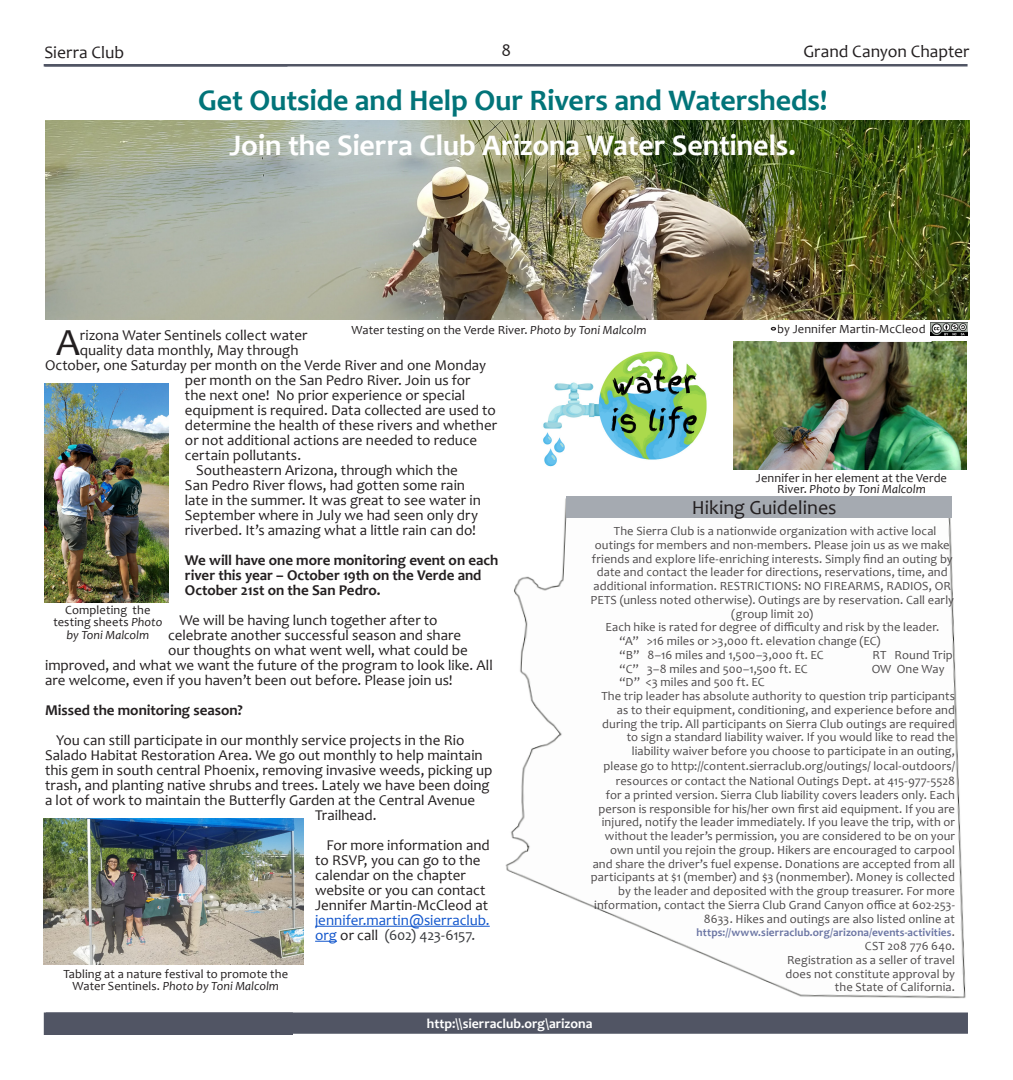
<style>
.page{position:relative;width:1013px;height:1080px;background:#fff}
.page>*{position:absolute;margin:0;border:0;box-sizing:border-box;transform-origin:0 0}
.t1{font:38.62px "Candara";color:#231f20}
.t2{font:700 30px "Candara";letter-spacing:-.005em;color:#027479}
.t3{font:700 30px "Candara";letter-spacing:-.005em;color:#fff}
.Default{font:20px "Candara";color:#231f20}
.t4{font:17.5px "Candara";color:#231f20}
.t5{font:15px/15px "Candara";color:#231f20}
.t6{font:700 15px/15px "Candara";letter-spacing:-.005em;color:#231f20}
.t7{font:700 13.75px "Candara";color:#fff}
.Default-2{font:12.5px/13.8px "Candara";letter-spacing:.01em;color:#231f20;text-align:right}
.t8{font:700 11.25px "Candara";letter-spacing:.01em;color:#48558e}
.s1{font-style:italic}
.s2{color:#15c}
.s3{color:#393b3e}
.s4{font-weight:400;font-size:12.5px;color:#231f20}
</style>
<div class="page">
<hr style="left:45px;top:64px;width:922px;height:3px;background:#515564">
<div style="left:46px;top:1013px;width:921px;height:20px;background:#515564"></div>
<div style="left:46px;top:1012px;width:922px;height:22px;border:1px solid #515564"></div>
<img style="left:45px;top:121px;width:924px;height:199px">
<hr style="left:44px;top:64px;width:243px;height:3px;background:#515564">
<div style="left:44px;top:1013px;width:249px;height:21px;background:#515564"></div>
<div style="left:44px;top:1012px;width:249px;height:23px;border:1px solid #515564"></div>
<hr style="left:315px;top:926px;width:175px;height:1px;background:#15c">
<svg style="left:315px;top:941px;width:22px;height:1px"></svg>
<img style="left:487px;top:496px;width:481px;height:536px">
<img style="left:733px;top:342px;width:233px;height:127px">
<img style="left:43px;top:818px;width:261px;height:147px">
<div style="left:566px;top:496px;width:385px;height:21px;background:#a5aab1"></div>
<img style="left:45px;top:383px;width:123px;height:220px">
<div style="left:777px;top:324px;width:154px;height:18px;border:1px solid #fff"></div>
<img style="left:930px;top:323px;width:38px;height:13px">
<svg style="left:770px;top:327px;width:6px;height:4px"></svg>
<img style="left:543px;top:351px;width:164px;height:116px">
<h3 class="t4" style="left:501px;top:39px;width:11px">8</h3>
<h3 class="t4" style="left:44px;top:41px;width:81px">Sierra Club</h3>
<h3 class="t4" style="left:803px;top:41px;width:167px">Grand Canyon Chapter</h3>
<p class="t2" style="left:198px;top:81px;width:631px">Get Outside and Help Our Rivers and Watersheds!</p>
<p class="t3" style="left:229px;top:126px;width:568px">Join the Sierra Club Arizona Water Sentinels.</p>
<p class="Default-2" style="left:351px;top:323px;width:296px">Water testing on the Verde River. <span class="s1">Photo by Toni Malcolm</span></p>
<p class="Default-2" style="left:777px;top:322px;width:150px">by Jennifer Martin-McCleod</p>
<p class="t1" style="left:56px;top:318px;width:25px">A</p>
<p class="t5" style="left:80px;top:328px;width:229px">rizona Water Sentinels collect water</p>
<p class="t5" style="left:80px;top:343px;width:220px">quality data monthly, May through</p>
<p class="t5" style="left:45px;top:358px;width:442px">October, one Saturday per month on the Verde River and one Monday</p>
<p class="t5" style="left:185px;top:373px;width:287px">per month on the San Pedro River. Join us for</p>
<p class="t5" style="left:185px;top:388px;width:282px">the next one! No prior experience or special</p>
<p class="t5" style="left:185px;top:403px;width:312px">equipment is required. Data collected are used to</p>
<p class="t5" style="left:185px;top:418px;width:313px">determine the health of these rivers and whether</p>
<p class="t5" style="left:185px;top:433px;width:294px">or not additional actions are needed to reduce</p>
<p class="t5" style="left:185px;top:448px;width:118px">certain pollutants.</p>
<p class="t5" style="left:185px;top:463px;width:297px;text-indent:11px">Southeastern Arizona, through which the San Pedro River flows, had gotten some rain late in the summer. It was great to see water in September where in July we had seen only dry riverbed. It’s amazing what a little rain can do!</p>
<p class="t6" style="left:185px;top:553px;width:315px">We will have one more monitoring event on each river this year – October 19th on the Verde and<br>October 21st on the San Pedro.</p>
<p class="t5" style="left:179px;top:613px;width:260px">We will be having lunch together after to</p>
<p class="t5" style="left:168px;top:628px;width:294px">celebrate another successful season and share</p>
<p class="t5" style="left:168px;top:643px;width:301px">our thoughts on what went well, what could be</p>
<p class="t5" style="left:45px;top:658px;width:449px">improved, and what we want the future of the program to look like. All</p>
<p class="t5" style="left:45px;top:673px;width:409px">are welcome, even if you haven’t been out before. Please join us!</p>
<p class="t6" style="left:45px;top:703px;width:199px">Missed the monitoring season?</p>
<p class="t5" style="left:56px;top:733px;width:409px">You can still participate in our monthly service projects in the Rio</p>
<p class="t5" style="left:45px;top:748px;width:439px">Salado Habitat Restoration Area. We go out monthly to help maintain</p>
<p class="t5" style="left:45px;top:763px;width:449px">this gem in south central Phoenix, removing invasive weeds, picking up</p>
<p class="t5" style="left:45px;top:778px;width:446px">trash, and planting native shrubs and trees. Lately we have been doing</p>
<p class="t5" style="left:45px;top:793px;width:431px">a lot of work to maintain the Butterfly Garden at the Central Avenue</p>
<p class="t5" style="left:315px;top:808px;width:63px">Trailhead.</p>
<p class="t5" style="left:315px;top:838px;width:176px;text-indent:11px">For more information and to RSVP, you can go to the calendar on the chapter website or you can contact<br>Jennifer Martin-McCleod at <span class="s2">jennifer.martin@sierraclub. org</span> or call <span class="s3">(602) 423-6157.</span></p>
<p class="Default-2" style="left:755px;top:472px;width:193px;line-height:11.2px;text-align:center">Jennifer in her element at the Verde<br>River. <span class="s1">Photo by Toni Malcolm</span></p>
<p class="Default" style="left:692px;top:495px;width:146px">Hiking Guidelines</p>
<p class="Default-2" style="left:614px;top:524px;width:324px">The Sierra Club is a nationwide organization with active local</p>
<p class="Default-2" style="left:595px;top:538px;width:356px">outings for members and non-members. Please join us as we make</p>
<p class="Default-2" style="left:592px;top:552px;width:362px">friends and explore life-enriching interests. Simply find an outing by</p>
<p class="Default-2" style="left:597px;top:565px;width:352px">date and contact the leader for directions, reservations, time, and</p>
<p class="Default-2" style="left:593px;top:579px;width:359px">additional information. RESTRICTIONS: NO FIREARMS, RADIOS, OR</p>
<p class="Default-2" style="left:590px;top:593px;width:365px">PETS (unless noted otherwise). Outings are by reservation. Call early</p>
<p class="Default-2" style="left:731px;top:607px;width:84px">(group limit 20)</p>
<p class="Default-2" style="left:605px;top:620px;width:335px">Each hike is rated for degree of difficulty and risk by the leader.</p>
<p class="Default-2" style="left:619px;top:634px;width:262px">“A” &gt;16 miles or &gt;3,000 ft. elevation change (EC)</p>
<p class="Default-2" style="left:619px;top:648px;width:206px">“B” 8–16 miles and 1,500–3,000 ft. EC</p>
<p class="Default-2" style="left:872px;top:648px;width:82px">RT Round Trip</p>
<p class="Default-2" style="left:619px;top:662px;width:189px">“C” 3–8 miles and 500–1,500 ft. EC</p>
<p class="Default-2" style="left:871px;top:662px;width:74px">OW One Way</p>
<p class="Default-2" style="left:619px;top:675px;width:147px">“D” &lt;3 miles and 500 ft. EC</p>
<p class="Default-2" style="left:601px;top:689px;width:355px">The trip leader has absolute authority to question trip participants</p>
<p class="Default-2" style="left:617px;top:703px;width:340px">as to their equipment, conditioning, and experience before and</p>
<p class="Default-2" style="left:602px;top:717px;width:354px">during the trip. All participants on Sierra Club outings are required</p>
<p class="Default-2" style="left:626px;top:730px;width:330px">to sign a standard liability waiver. If you would like to read the</p>
<p class="Default-2" style="left:632px;top:744px;width:325px">liability waiver before you choose to participate in an outing,</p>
<p class="Default-2" style="left:603px;top:759px;width:353px;line-height:15px">please go to http://content.sierraclub.org/outings/ local-outdoors/ resources or contact the National Outings Dept. at 415-977-5528</p>
<p class="Default-2" style="left:590px;top:788px;width:366px">for a printed version. Sierra Club liability covers leaders only. Each person is responsible for his/her own first aid equipment. If you are injured, notify the leader immediately. If you leave the trip, with or without the leader’s permission, you are considered to be on your own until you rejoin the group. Hikers are encouraged to carpool and share the driver’s fuel expense. Donations are accepted from all participants at $1 (member) and $3 (nonmember). Money is collected by the leader and deposited with the group treasurer. For more information, contact the Sierra Club Grand Canyon office at 602-253- 8633. Hikes and outings are also listed online at</p>
<p class="t8" style="left:696px;top:926px;width:260px">https://www.sierraclub.org/arizona/events-activities<span class="s4">.</span></p>
<p class="Default-2" style="left:785px;top:939px;width:171px">CST 208 776 640.<br>Registration as a seller of travel does not constitute approval by the State of California.</p>
<p class="Default-2" style="left:53px;top:603px;width:110px;line-height:12.5px;text-align:center">Completing the testing sheets <span class="s1">Photo by Toni Malcolm</span></p>
<p class="Default-2" style="left:63px;top:967px;width:226px;line-height:12.5px;text-align:center">Tabling at a nature festival to promote the<br>Water Sentinels. <span class="s1">Photo by Toni Malcolm</span></p>
<p class="t7" style="left:427px;top:1015px;width:167px">http:\\sierraclub.org\arizona</p>
</div>
